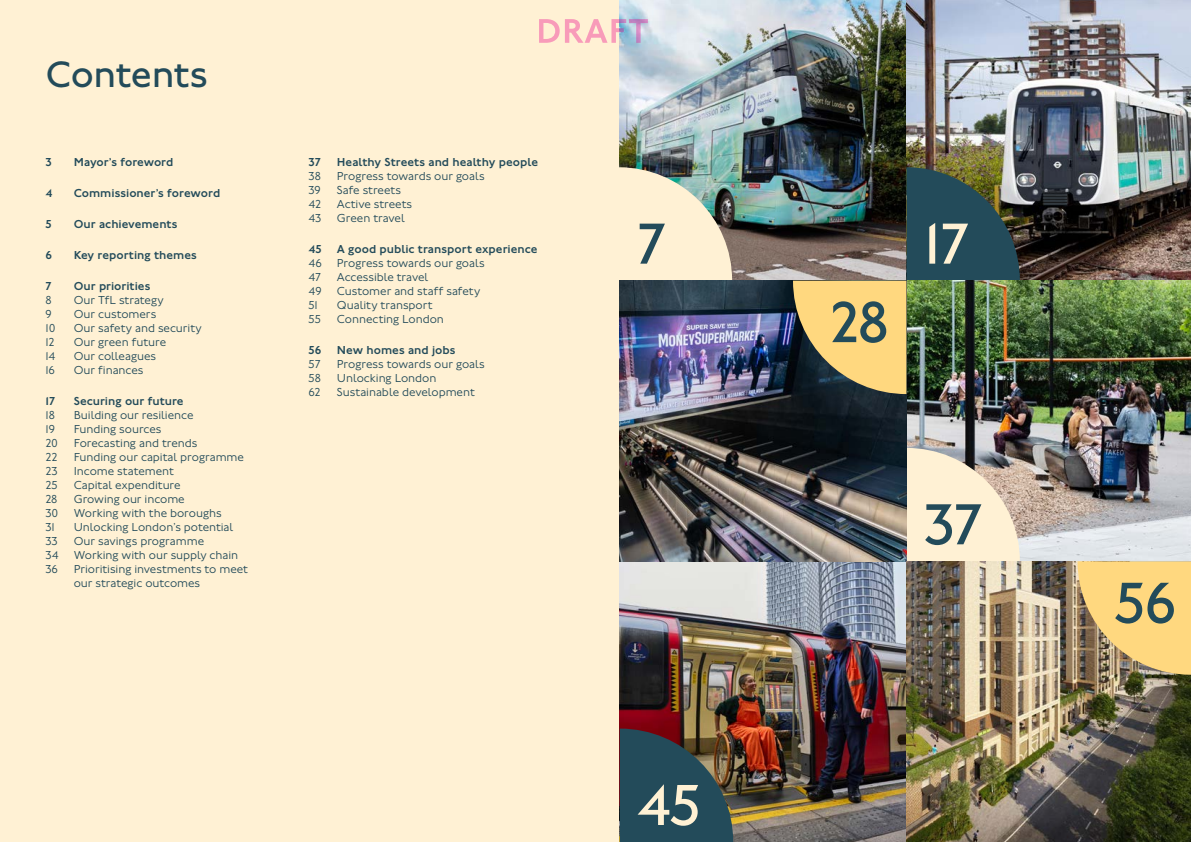
<style>
.page{position:relative;width:1191px;height:842px;background:#fff1d4}
.page>*{position:absolute;margin:0;border:0;box-sizing:border-box;transform-origin:0 0}
.t1{font:60px "Johnston 100";color:#234b5a}
.t2{font:60px "Johnston 100";color:#fff1d4}
.t3{font:38px "Johnston 100";letter-spacing:-.015em;color:#234b5a}
.t4{font:300 12px/14px "Johnston 100";letter-spacing:-.005em;color:#234b5a}
.t5{font:500 12px "Johnston 100";color:#234b5a}
</style>
<div class="page">
<img style="left:619px;top:0;width:287px;height:281px">
<svg style="left:619px;top:167px;width:113px;height:114px"></svg>
<img style="left:906px;top:0;width:285px;height:281px">
<img style="left:906px;top:281px;width:285px;height:280px">
<svg style="left:906px;top:448px;width:113px;height:113px"></svg>
<img style="left:619px;top:561px;width:287px;height:281px">
<svg style="left:620px;top:729px;width:113px;height:113px;background:#334b51"></svg>
<img style="left:619px;top:281px;width:287px;height:280px">
<img style="left:793px;top:167px;width:226px;height:227px">
<img style="left:906px;top:561px;width:285px;height:281px">
<svg style="left:1077px;top:561px;width:114px;height:114px;background:#e5c379"></svg>
<svg style="left:539px;top:19px;width:109px;height:24px"></svg>
<h2 class="t3" style="left:45px;top:54px;width:164px">Contents</h2>
<p class="t5" style="left:45px;top:156px;width:8px">3</p>
<p class="t5" style="left:74px;top:156px;width:101px">Mayor’s foreword</p>
<p class="t5" style="left:45px;top:187px;width:9px">4</p>
<p class="t5" style="left:74px;top:187px;width:148px">Commissioner’s foreword</p>
<p class="t5" style="left:45px;top:218px;width:8px">5</p>
<p class="t5" style="left:74px;top:218px;width:105px">Our achievements</p>
<p class="t5" style="left:45px;top:249px;width:8px">6</p>
<p class="t5" style="left:74px;top:249px;width:125px">Key reporting themes</p>
<p class="t5" style="left:45px;top:280px;width:8px">7</p>
<p class="t5" style="left:74px;top:280px;width:78px">Our priorities</p>
<p class="t4" style="left:45px;top:293px;width:8px">8</p>
<p class="t4" style="left:74px;top:293px;width:92px">Our TfL strategy</p>
<p class="t4" style="left:45px;top:307px;width:8px">9</p>
<p class="t4" style="left:74px;top:307px;width:84px">Our customers</p>
<p class="t4" style="left:45px;top:321px;width:12px">10</p>
<p class="t4" style="left:74px;top:321px;width:129px">Our safety and security</p>
<p class="t4" style="left:45px;top:335px;width:11px">12</p>
<p class="t4" style="left:74px;top:335px;width:94px">Our green future</p>
<p class="t4" style="left:45px;top:349px;width:12px">14</p>
<p class="t4" style="left:74px;top:349px;width:84px">Our colleagues</p>
<p class="t4" style="left:45px;top:363px;width:11px">16</p>
<p class="t4" style="left:74px;top:363px;width:71px">Our finances</p>
<p class="t5" style="left:45px;top:395px;width:11px">17</p>
<p class="t5" style="left:74px;top:395px;width:111px">Securing our future</p>
<p class="t4" style="left:45px;top:408px;width:11px">18</p>
<p class="t4" style="left:74px;top:408px;width:121px">Building our resilience</p>
<p class="t4" style="left:45px;top:422px;width:11px">19</p>
<p class="t4" style="left:74px;top:422px;width:89px">Funding sources</p>
<p class="t4" style="left:45px;top:436px;width:14px">20</p>
<p class="t4" style="left:74px;top:436px;width:125px">Forecasting and trends</p>
<p class="t4" style="left:45px;top:451px;width:13px">22</p>
<p class="t4" style="left:74px;top:451px;width:172px">Funding our capital programme</p>
<p class="t4" style="left:45px;top:465px;width:14px">23</p>
<p class="t4" style="left:74px;top:465px;width:102px">Income statement</p>
<p class="t4" style="left:45px;top:479px;width:14px">25</p>
<p class="t4" style="left:74px;top:479px;width:108px">Capital expenditure</p>
<p class="t4" style="left:45px;top:493px;width:14px">28</p>
<p class="t4" style="left:74px;top:493px;width:112px">Growing our income</p>
<p class="t4" style="left:45px;top:507px;width:14px">30</p>
<p class="t4" style="left:74px;top:507px;width:149px">Working with the boroughs</p>
<p class="t4" style="left:45px;top:521px;width:11px">31</p>
<p class="t4" style="left:74px;top:521px;width:161px">Unlocking London’s potential</p>
<p class="t4" style="left:45px;top:535px;width:14px">33</p>
<p class="t4" style="left:45px;top:535px;width:194px;text-indent:28px">Our savings programme<br>34 Working with our supply chain<br>36</p>
<p class="t4" style="left:74px;top:563px;width:176px">Prioritising investments to meet our strategic outcomes</p>
<p class="t5" style="left:308px;top:156px;width:14px">37</p>
<p class="t5" style="left:337px;top:156px;width:203px">Healthy Streets and healthy people</p>
<p class="t4" style="left:308px;top:169px;width:14px">38</p>
<p class="t4" style="left:337px;top:169px;width:149px">Progress towards our goals</p>
<p class="t4" style="left:308px;top:183px;width:14px">39</p>
<p class="t4" style="left:337px;top:183px;width:66px">Safe streets</p>
<p class="t4" style="left:308px;top:197px;width:14px">42</p>
<p class="t4" style="left:337px;top:197px;width:77px">Active streets</p>
<p class="t4" style="left:308px;top:211px;width:14px">43</p>
<p class="t4" style="left:337px;top:211px;width:69px">Green travel</p>
<p class="t5" style="left:308px;top:243px;width:230px">45 A good public transport experience</p>
<p class="t4" style="left:308px;top:256px;width:178px">46 Progress towards our goals<br>47</p>
<p class="t4" style="left:337px;top:270px;width:93px">Accessible travel</p>
<p class="t4" style="left:308px;top:284px;width:15px">49</p>
<p class="t4" style="left:337px;top:284px;width:145px">Customer and staff safety</p>
<p class="t4" style="left:308px;top:298px;width:11px">51</p>
<p class="t4" style="left:337px;top:298px;width:97px">Quality transport</p>
<p class="t4" style="left:308px;top:312px;width:14px">55</p>
<p class="t4" style="left:337px;top:312px;width:109px">Connecting London</p>
<p class="t5" style="left:308px;top:344px;width:14px">56</p>
<p class="t5" style="left:337px;top:344px;width:120px">New homes and jobs</p>
<p class="t4" style="left:308px;top:357px;width:13px">57</p>
<p class="t4" style="left:337px;top:357px;width:149px">Progress towards our goals</p>
<p class="t4" style="left:308px;top:371px;width:14px">58</p>
<p class="t4" style="left:337px;top:371px;width:101px">Unlocking London</p>
<p class="t4" style="left:308px;top:385px;width:13px">62</p>
<p class="t4" style="left:337px;top:385px;width:139px">Sustainable development</p>
<h1 class="t1" style="left:636px;top:211px;width:31px">7</h1>
<h1 class="t2" style="left:923px;top:211px;width:47px">17</h1>
<h1 class="t2" style="left:637px;top:772px;width:66px">45</h1>
<h1 class="t1" style="left:829px;top:289px;width:61px">28</h1>
<h1 class="t1" style="left:923px;top:491px;width:61px">37</h1>
<h1 class="t1" style="left:1114px;top:570px;width:63px">56</h1>
</div>
